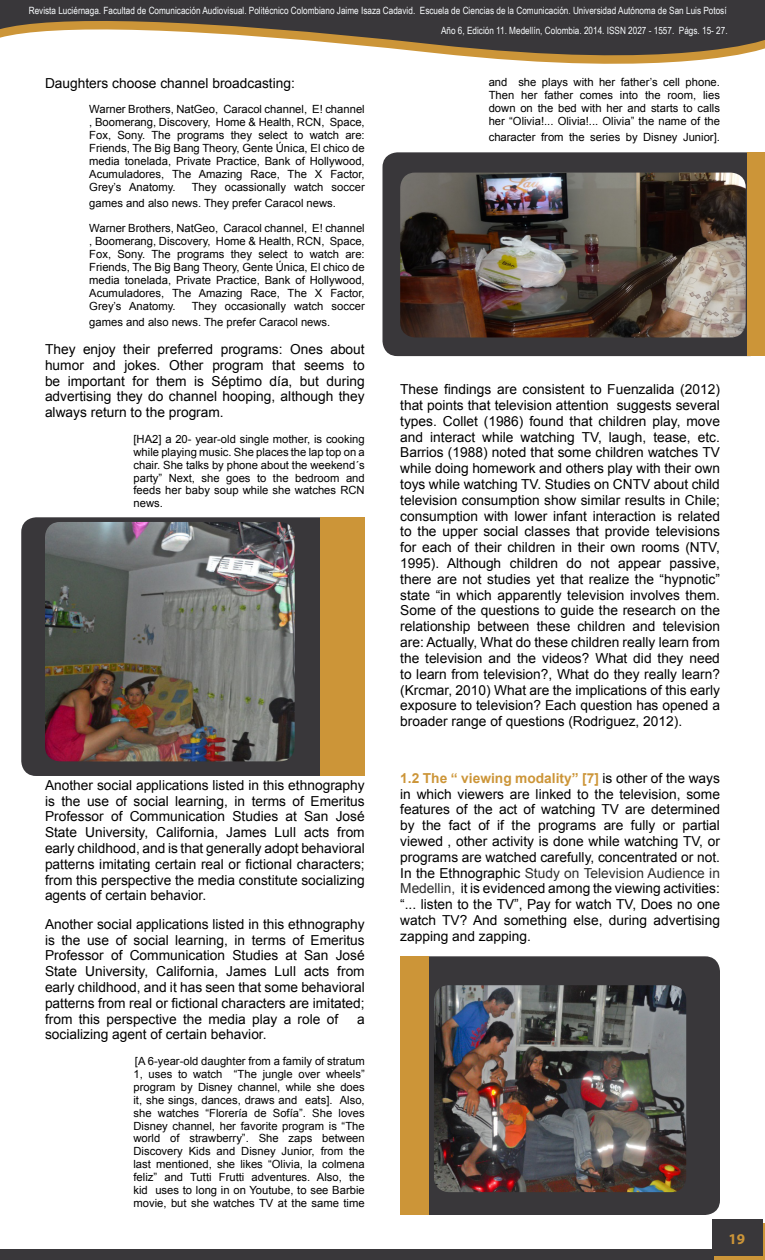
<style>
.page{position:relative;width:765px;height:1260px;background:#fff}
.page>*{position:absolute;margin:0;border:0;box-sizing:border-box;transform-origin:0 0}
.t1{font:700 15px "Myriad Pro";color:#cc9538}
.t2{font:13.75px/15.8px "Arial";color:#000;text-align:justify}
.t3{font:11.25px/12.9px "Arial";color:#000;text-align:justify}
.t4{font:10px/20px "Arial Narrow";color:#fafdff;text-align:right}
.s1{font-weight:700;color:#cc9538}
.s2{color:#2e2e2e}
</style>
<div class="page">
<div style="left:0;top:1249px;width:765px;height:11px;background:#39373a"></div>
<svg style="left:0;top:0;width:765px;height:64px;fill:#39373a"></svg>
<div style="left:715px;top:1224px;width:50px;height:36px;background:linear-gradient(to right,#cc9538,#cc9538)"></div>
<div style="left:712px;top:1220px;width:50px;height:36px;background:#39373a"></div>
<div style="left:21px;top:517px;width:344px;height:259px;background:#39373a;border-radius:15px"></div>
<div style="left:400px;top:956px;width:320px;height:259px;background:#39373a;border-radius:15px"></div>
<div style="left:382px;top:152px;width:383px;height:204px;background:#39373a;border-radius:15px"></div>
<div style="left:320px;top:517px;width:45px;height:259px;background:#cc9538"></div>
<img style="left:45px;top:522px;width:250px;height:239px">
<img style="left:400px;top:173px;width:346px;height:164px">
<img style="left:434px;top:985px;width:252px;height:207px">
<div style="left:747px;top:152px;width:18px;height:204px;background:#cc9538"></div>
<div style="left:400px;top:956px;width:29px;height:259px;background:#cc9538"></div>
<p class="t4" style="left:29px;top:0;width:700px">Revista Luciérnaga. Facultad de Comunicación Audiovisual. Politécnico Colombiano Jaime Isaza Cadavid. Escuela de Ciencias de la Comunicación. Universidad Autónoma de San Luis Potosí<br>Año 6, Edición 11. Medellín, Colombia. 2014. ISSN 2027 - 1557. Págs. 15- 27.</p>
<p class="t2" style="left:45px;top:75px;width:251px">Daughters choose channel broadcasting:</p>
<p class="t3" style="left:89px;top:103px;width:277px">Warner Brothers, NatGeo, Caracol channel, E! channel , Boomerang, Discovery, Home &amp; Health, RCN, Space, Fox, Sony. The programs they select to watch are:<br>Friends, The Big Bang Theory, Gente Única, El chico de media tonelada, Private Practice, Bank of Hollywood, Acumuladores, The Amazing Race, The X Factor, Grey’s Anatomy.</p>
<p class="t3" style="left:89px;top:179px;width:277px;line-height:15.9px;text-indent:102px">They ocassionally watch soccer games and also news. They prefer Caracol news.</p>
<p class="t3" style="left:89px;top:222px;width:277px">Warner Brothers, NatGeo, Caracol channel, E! channel , Boomerang, Discovery, Home &amp; Health, RCN, Space, Fox, Sony. The programs they select to watch are:<br>Friends, The Big Bang Theory, Gente Única, El chico de media tonelada, Private Practice, Bank of Hollywood, Acumuladores, The Amazing Race, The X Factor, Grey’s Anatomy.</p>
<p class="t3" style="left:89px;top:298px;width:277px;line-height:15.9px;text-indent:102px">They occasionally watch soccer games and also news. The prefer Caracol news.</p>
<p class="t2" style="left:45px;top:341px;width:321px">They enjoy their preferred programs: Ones about humor and jokes. Other program that seems to be important for them is Séptimo día, but during advertising they do channel hooping, although they always return to the program.</p>
<p class="t3" style="left:134px;top:432px;width:233px">[HA2] a 20- year-old single mother, is cooking while playing music. She places the lap top on a chair. She talks by phone about the weekend´s party” Next, she goes to the bedroom and feeds her baby soup while she watches RCN news.</p>
<p class="t2" style="left:45px;top:777px;width:321px">Another social applications listed in this ethnography is the use of social learning, in terms of Emeritus Professor of Communication Studies at San José State University, California, James Lull acts from early childhood, and is that generally adopt behavioral patterns imitating certain real or fictional characters; from this perspective the media constitute socializing agents of certain behavior.</p>
<p class="t2" style="left:45px;top:916px;width:321px">Another social applications listed in this ethnography is the use of social learning, in terms of Emeritus Professor of Communication Studies at San José State University, California, James Lull acts from early childhood, and it has seen that some behavioral patterns from real or fictional characters are imitated; from this perspective the media play a role of</p>
<p class="t2" style="left:357px;top:1011px;width:9px">a</p>
<p class="t2" style="left:45px;top:1027px;width:223px">socializing agent of certain behavior.</p>
<p class="t3" style="left:134px;top:1054px;width:233px">[A 6-year-old daughter from a family of stratum 1, uses to watch “The jungle over wheels” program by Disney channel, while she does it, she sings, dances, draws and eats]. Also, she watches “Florería de Sofía”. She loves Disney channel, her favorite program is “The world of strawberry”. She zaps between Discovery Kids and Disney Junior, from the last mentioned, she likes “Olivia, la colmena feliz” and Tutti Frutti adventures. Also, the kid uses to long in on Youtube, to see Barbie movie, but she watches TV at the same time</p>
<p class="t3" style="left:489px;top:76px;width:233px">and she plays with her father’s cell phone.<br>Then her father comes into the room, lies down on the bed with her and starts to calls her “Olivia!... Olivia!... Olivia” the name of the</p>
<p class="t3" style="left:489px;top:130px;width:233px">character from the series by Disney Junior].</p>
<p class="t2" style="left:400px;top:381px;width:321px">These findings are consistent to Fuenzalida (2012) that points that television attention suggests several types. Collet (1986) found that children play, move and interact while watching TV, laugh, tease, etc.<br>Barrios (1988) noted that some children watches TV while doing homework and others play with their own toys while watching TV. Studies on CNTV about child television consumption show similar results in Chile; consumption with lower infant interaction is related to the upper social classes that provide televisions for each of their children in their own rooms (NTV, 1995). Although children do not appear passive, there are not studies yet that realize the “hypnotic” state “in which apparently television involves them.<br>Some of the questions to guide the research on the relationship between these children and television are: Actually, What do these children really learn from the television and the videos? What did they need to learn from television?, What do they really learn? (Krcmar, 2010) What are the implications of this early exposure to television? Each question has opened a broader range of questions (Rodriguez, 2012).</p>
<p class="t2" style="left:400px;top:770px;width:321px"><span class="s1">1.2 The “ viewing modality” [7]</span> is other of the ways in which viewers are linked to the television, some features of the act of watching TV are determined by the fact of if the programs are fully or partial viewed , other activity is done while watching TV, or programs are watched carefully, concentrated or not.<br>In the Ethnographic <span class="s2">Study on Television Audience in Medellin,</span> it is evidenced among the viewing activities: “... listen to the TV”, Pay for watch TV, Does no one watch TV? And something else, during advertising zapping and zapping.</p>
<p class="t1" style="left:729px;top:1229px;width:18px">19</p>
</div>
